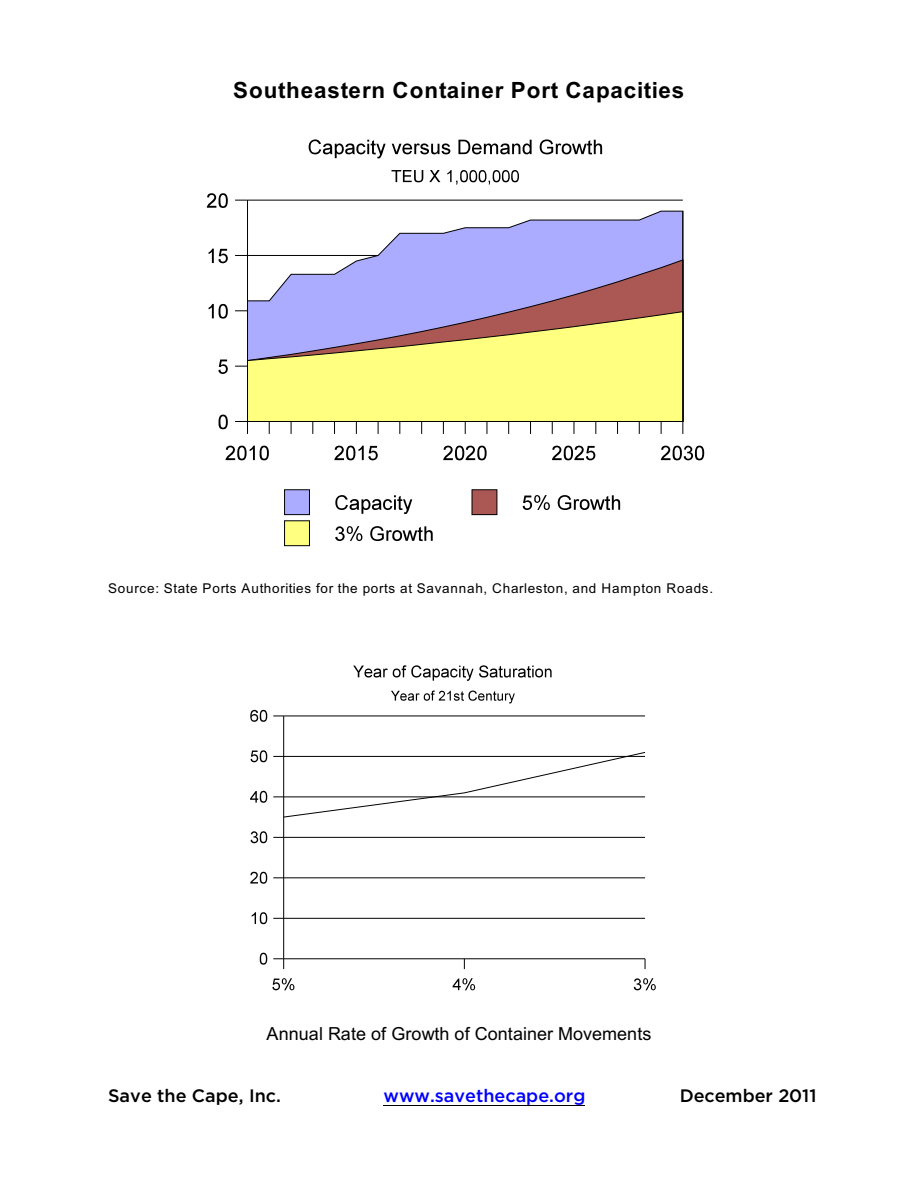
<style>
.page{position:relative;width:918px;height:1188px;background:#fff}
.page>*{position:absolute;margin:0;border:0;box-sizing:border-box;transform-origin:0 0}
.t1{font:700 22.35px "Arial";letter-spacing:.04em;color:#000}
.t2{font:18px "Arial";letter-spacing:.005em;color:#000}
.t3{font:500 18px "Gotham";letter-spacing:.005em;color:#000}
.t4{font:500 18px "Gotham";color:#00f}
.t5{font:13.5px "Arial";letter-spacing:.055em;color:#000}
</style>
<div class="page">
<hr style="left:384px;top:1105px;width:201px;height:1px;background:#000">
<hr style="left:247px;top:200px;width:1px;height:221px;background:#000">
<hr style="left:248px;top:200px;width:435px;height:1px;background:#000">
<svg style="left:248px;top:210px;width:436px;height:49px"></svg>
<hr style="left:683px;top:211px;width:1px;height:210px;background:#000">
<svg style="left:248px;top:259px;width:436px;height:52px;background:#afa0db"></svg>
<hr style="left:683px;top:260px;width:1px;height:161px;background:#000">
<svg style="left:248px;top:311px;width:436px;height:111px;background:#e3dc8a"></svg>
<hr style="left:683px;top:312px;width:1px;height:109px;background:#000">
<svg style="left:226px;top:446px;width:43px;height:14px"></svg>
<svg style="left:269px;top:421px;width:1px;height:13px"></svg>
<svg style="left:291px;top:421px;width:1px;height:13px"></svg>
<svg style="left:313px;top:421px;width:1px;height:13px"></svg>
<svg style="left:334px;top:421px;width:1px;height:13px"></svg>
<svg style="left:356px;top:421px;width:1px;height:13px"></svg>
<svg style="left:334px;top:446px;width:44px;height:14px"></svg>
<svg style="left:378px;top:421px;width:1px;height:13px"></svg>
<svg style="left:400px;top:421px;width:1px;height:13px"></svg>
<svg style="left:421px;top:421px;width:1px;height:13px"></svg>
<svg style="left:443px;top:421px;width:1px;height:13px"></svg>
<svg style="left:465px;top:421px;width:1px;height:13px"></svg>
<svg style="left:443px;top:446px;width:44px;height:14px"></svg>
<svg style="left:487px;top:421px;width:1px;height:13px"></svg>
<svg style="left:508px;top:421px;width:1px;height:13px"></svg>
<svg style="left:530px;top:421px;width:1px;height:13px"></svg>
<svg style="left:552px;top:421px;width:1px;height:13px"></svg>
<svg style="left:574px;top:421px;width:1px;height:13px"></svg>
<svg style="left:552px;top:446px;width:43px;height:14px"></svg>
<svg style="left:596px;top:421px;width:1px;height:13px"></svg>
<svg style="left:617px;top:421px;width:1px;height:13px"></svg>
<svg style="left:639px;top:421px;width:1px;height:13px"></svg>
<svg style="left:661px;top:421px;width:1px;height:13px"></svg>
<svg style="left:683px;top:421px;width:1px;height:13px"></svg>
<svg style="left:661px;top:446px;width:43px;height:14px"></svg>
<svg style="left:235px;top:421px;width:13px;height:13px"></svg>
<svg style="left:219px;top:415px;width:9px;height:14px"></svg>
<svg style="left:235px;top:366px;width:12px;height:1px"></svg>
<svg style="left:219px;top:360px;width:9px;height:14px"></svg>
<svg style="left:235px;top:311px;width:12px;height:1px"></svg>
<svg style="left:209px;top:304px;width:19px;height:15px"></svg>
<svg style="left:235px;top:255px;width:12px;height:1px"></svg>
<svg style="left:209px;top:249px;width:19px;height:14px"></svg>
<svg style="left:235px;top:200px;width:13px;height:1px"></svg>
<svg style="left:207px;top:193px;width:21px;height:15px"></svg>
<div style="left:285px;top:490px;width:24px;height:25px;background:#ababff"></div>
<svg style="left:335px;top:495px;width:77px;height:19px"></svg>
<div style="left:472px;top:490px;width:25px;height:25px;background:#ab5754"></div>
<svg style="left:523px;top:495px;width:27px;height:15px"></svg>
<svg style="left:558px;top:495px;width:62px;height:15px"></svg>
<div style="left:285px;top:521px;width:24px;height:25px;background:#ffff80"></div>
<svg style="left:335px;top:526px;width:27px;height:15px"></svg>
<svg style="left:370px;top:526px;width:63px;height:15px"></svg>
<svg style="left:392px;top:170px;width:31px;height:12px"></svg>
<svg style="left:429px;top:170px;width:11px;height:12px"></svg>
<svg style="left:447px;top:170px;width:72px;height:15px"></svg>
<svg style="left:309px;top:139px;width:77px;height:19px"></svg>
<svg style="left:392px;top:143px;width:58px;height:11px"></svg>
<svg style="left:458px;top:140px;width:74px;height:14px"></svg>
<svg style="left:540px;top:139px;width:62px;height:15px"></svg>
<hr style="left:283px;top:716px;width:1px;height:243px;background:#000">
<hr style="left:284px;top:959px;width:361px;height:1px;background:#000">
<hr style="left:284px;top:918px;width:361px;height:1px;background:#000">
<hr style="left:284px;top:878px;width:361px;height:1px;background:#000">
<hr style="left:284px;top:837px;width:361px;height:1px;background:#000">
<hr style="left:284px;top:716px;width:361px;height:1px;background:#000">
<svg style="left:273px;top:978px;width:21px;height:12px"></svg>
<svg style="left:453px;top:978px;width:22px;height:12px"></svg>
<svg style="left:634px;top:978px;width:22px;height:12px"></svg>
<svg style="left:273px;top:959px;width:11px;height:10px"></svg>
<svg style="left:260px;top:953px;width:7px;height:12px"></svg>
<svg style="left:252px;top:912px;width:15px;height:12px"></svg>
<svg style="left:250px;top:872px;width:17px;height:12px"></svg>
<svg style="left:251px;top:831px;width:16px;height:12px"></svg>
<svg style="left:250px;top:791px;width:17px;height:12px"></svg>
<svg style="left:273px;top:752px;width:373px;height:66px"></svg>
<svg style="left:251px;top:750px;width:16px;height:12px"></svg>
<svg style="left:250px;top:710px;width:17px;height:12px"></svg>
<svg style="left:391px;top:691px;width:124px;height:12px"></svg>
<svg style="left:353px;top:665px;width:199px;height:16px"></svg>
<h1 class="t1" style="left:233px;top:82px;width:453px">Southeastern Container Port Capacities</h1>
<p class="t5" style="left:108px;top:583px;width:607px">Source: State Ports Authorities for the ports at Savannah, Charleston, and Hampton Roads.</p>
<h2 class="t2" style="left:267px;top:1027px;width:386px">Annual Rate of Growth of Container Movements</h2>
<h2 class="t3" style="left:108px;top:1089px;width:175px">Save the Cape, Inc.</h2>
<h2 class="t4" style="left:384px;top:1089px;width:203px">www.savethecape.org</h2>
<h2 class="t3" style="left:680px;top:1089px;width:138px">December 2011</h2>
</div>
